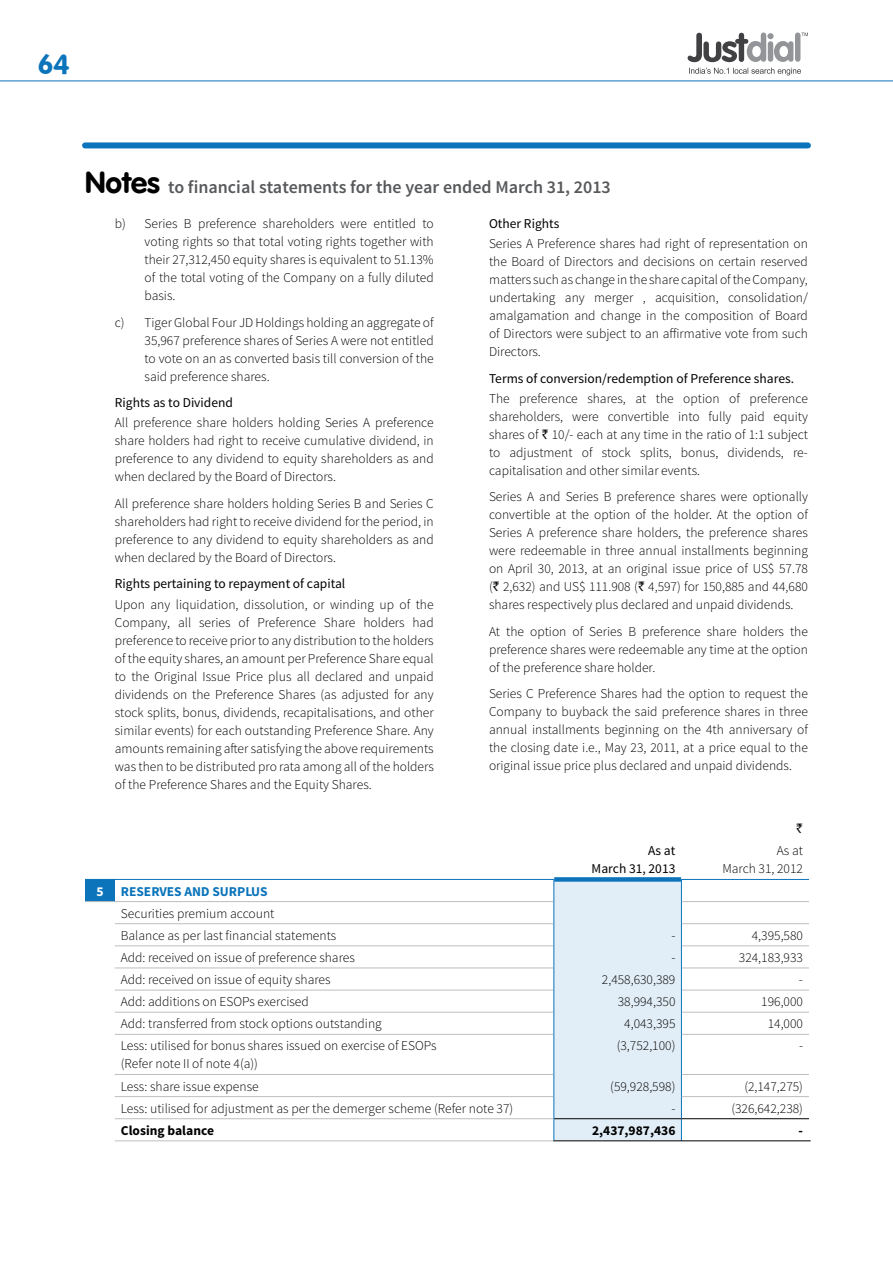
<style>
.page{position:relative;width:893px;height:1263px;background:#fff}
.page>*{position:absolute;margin:0;border:0;box-sizing:border-box;transform-origin:0 0}
.t1{font:700 27px "Folks";color:#0b74bb}
.t2{font:600 18px "Source Sans Pro";color:#58595b}
.t3{font:300 13.5px/18px "Source Sans Pro";color:#000;text-align:justify}
.t4{font:13.5px/20.1px "Source Sans Pro";color:#000}
.t5{font:700 13.5px "Source Sans Pro";color:#000}
.t6{font:13.5px "Rupee";color:#000}
.t7{font:700 13.5px "Source Sans Pro";color:#fff}
.s1{font-family:"VAG Rounded Bold";font-weight:400;font-size:30px;color:#000}
.s2{font-weight:400}
.s3{font-weight:700;color:#0b74bb}
.s4{font-weight:300}
.s5{font-family:"Rupee";font-weight:400}
</style>
<div class="page">
<svg style="left:688px;top:33px;width:120px;height:29px"></svg>
<svg style="left:689px;top:68px;width:112px;height:7px"></svg>
<div style="left:85px;top:142px;width:723px;height:6px;background:#0b74bb"></div>
<hr style="left:0;top:81px;width:893px;height:1px;background:#0b74bb">
<div style="left:85px;top:879px;width:30px;height:22px;background:#0b74bb"></div>
<hr style="left:85px;top:901px;width:30px;height:1px;background:#bcbec0">
<hr style="left:115px;top:901px;width:438px;height:1px;background:#bcbec0">
<hr style="left:682px;top:901px;width:127px;height:1px;background:#bcbec0">
<hr style="left:115px;top:923px;width:438px;height:1px;background:#bcbec0">
<hr style="left:682px;top:923px;width:127px;height:1px;background:#bcbec0">
<hr style="left:115px;top:945px;width:438px;height:1px;background:#bcbec0">
<hr style="left:682px;top:945px;width:127px;height:1px;background:#bcbec0">
<hr style="left:115px;top:967px;width:438px;height:1px;background:#bcbec0">
<hr style="left:682px;top:967px;width:127px;height:1px;background:#bcbec0">
<hr style="left:115px;top:990px;width:438px;height:1px;background:#bcbec0">
<hr style="left:682px;top:990px;width:127px;height:1px;background:#bcbec0">
<hr style="left:115px;top:1012px;width:438px;height:1px;background:#bcbec0">
<hr style="left:682px;top:1012px;width:127px;height:1px;background:#bcbec0">
<hr style="left:115px;top:1034px;width:438px;height:1px;background:#bcbec0">
<hr style="left:682px;top:1034px;width:127px;height:1px;background:#bcbec0">
<hr style="left:115px;top:1074px;width:438px;height:1px;background:#bcbec0">
<hr style="left:682px;top:1074px;width:127px;height:1px;background:#bcbec0">
<hr style="left:115px;top:1096px;width:438px;height:1px;background:#bcbec0">
<hr style="left:682px;top:1096px;width:127px;height:1px;background:#bcbec0">
<hr style="left:115px;top:1118px;width:438px;height:1px;background:#bcbec0">
<hr style="left:115px;top:1140px;width:439px;height:1px;background:#bcbec0">
<hr style="left:115px;top:879px;width:439px;height:1px;background:#0b74bb">
<hr style="left:681px;top:879px;width:128px;height:1px;background:#0b74bb">
<div style="left:554px;top:877px;width:127px;height:5px;background:#0b74bb"></div>
<div style="left:553px;top:879px;width:129px;height:261px;background:#e2eef7"></div>
<hr style="left:554px;top:1118px;width:127px;height:1px;background:#000">
<hr style="left:681px;top:1118px;width:128px;height:1px;background:#000">
<hr style="left:553px;top:1140px;width:258px;height:1px;background:#000">
<p class="t1" style="left:38px;top:48px;width:33px">64</p>
<p class="t2" style="left:85px;top:176px;width:527px"><span class="s1">Notes</span> to financial statements for the year ended March 31, 2013</p>
<p class="t3" style="left:145px;top:215px;width:291px;text-indent:-30px">b) Series B preference shareholders were entitled to voting rights so that total voting rights together with their 27,312,450 equity shares is equivalent to 51.13% of the total voting of the Company on a fully diluted basis.</p>
<p class="t3" style="left:145px;top:313px;width:291px;text-indent:-30px">c) Tiger Global Four JD Holdings holding an aggregate of 35,967 preference shares of Series A were not entitled to vote on an as converted basis till conversion of the said preference shares.</p>
<p class="t4" style="left:85px;top:393px;width:20px">R</p>
<p class="t3" style="left:115px;top:393px;width:320px;line-height:20.1px;text-indent:8px"><span class="s2">ights as to Dividend<br></span>All preference share holders holding Series A preference</p>
<p class="t3" style="left:115px;top:432px;width:320px">share holders had right to receive cumulative dividend, in preference to any dividend to equity shareholders as and when declared by the Board of Directors.</p>
<p class="t3" style="left:115px;top:494px;width:320px">All preference share holders holding Series B and Series C shareholders had right to receive dividend for the period, in preference to any dividend to equity shareholders as and when declared by the Board of Directors.</p>
<p class="t4" style="left:85px;top:574px;width:20px">R</p>
<p class="t3" style="left:115px;top:574px;width:320px;line-height:20.1px;text-indent:8px"><span class="s2">ights pertaining to repayment of capital<br></span>Upon any liquidation, dissolution, or winding up of the</p>
<p class="t3" style="left:115px;top:613px;width:320px">Company, all series of Preference Share holders had preference to receive prior to any distribution to the holders of the equity shares, an amount per Preference Share equal to the Original Issue Price plus all declared and unpaid dividends on the Preference Shares (as adjusted for any stock splits, bonus, dividends, recapitalisations, and other similar events) for each outstanding Preference Share. Any amounts remaining after satisfying the above requirements was then to be distributed pro rata among all of the holders of the Preference Shares and the Equity Shares.</p>
<p class="t7" style="left:96px;top:882px;width:9px">5</p>
<p class="t3" style="left:121px;top:880px;width:217px;line-height:22.2px;text-align:left"><span class="s3">RESERVES AND SURPLUS<br></span>Securities premium account<br>Balance as per last financial statements</p>
<p class="t3" style="left:489px;top:214px;width:320px;line-height:20.1px"><span class="s2">Other Rights<br></span>Series A Preference shares had right of representation on</p>
<p class="t3" style="left:489px;top:253px;width:320px">the Board of Directors and decisions on certain reserved matters such as change in the share capital of the Company, undertaking any merger , acquisition, consolidation/ amalgamation and change in the composition of Board of Directors were subject to an affirmative vote from such Directors.</p>
<p class="t4" style="left:489px;top:368px;width:320px">Terms of conversion/redemption of Preference shares.<br><span class="s4">The preference shares, at the option of preference</span></p>
<p class="t3" style="left:489px;top:407px;width:320px">shareholders, were convertible into fully paid equity shares of <span class="s5">`</span> 10/- each at any time in the ratio of 1:1 subject to adjustment of stock splits, bonus, dividends, re&shy;capitalisation and other similar events.</p>
<p class="t3" style="left:489px;top:488px;width:320px">Series A and Series B preference shares were optionally convertible at the option of the holder. At the option of Series A preference share holders, the preference shares were redeemable in three annual installments beginning on April 30, 2013, at an original issue price of US$ 57.78 (<span class="s5">`</span> 2,632) and US$ 111.908 (<span class="s5">`</span> 4,597) for 150,885 and 44,680 shares respectively plus declared and unpaid dividends.</p>
<p class="t3" style="left:489px;top:622px;width:320px">At the option of Series B preference share holders the preference shares were redeemable any time at the option of the preference share holder.</p>
<p class="t3" style="left:489px;top:685px;width:320px">Series C Preference Shares had the option to request the Company to buyback the said preference shares in three annual installments beginning on the 4th anniversary of the closing date i.e., May 23, 2011, at a price equal to the original issue price plus declared and unpaid dividends.</p>
<p class="t6" style="left:796px;top:821px;width:8px">`</p>
<p class="t4" style="left:592px;top:842px;width:85px;line-height:18px;text-align:right">As at<br>March 31, 2013</p>
<p class="t3" style="left:722px;top:842px;width:82px;text-align:right">As at<br>March 31, 2012</p>
<p class="t3" style="left:671px;top:926px;width:6px">-</p>
<p class="t3" style="left:752px;top:926px;width:53px">4,395,580</p>
<p class="t3" style="left:121px;top:948px;width:236px">Add: received on issue of preference shares</p>
<p class="t3" style="left:671px;top:948px;width:6px">-</p>
<p class="t3" style="left:739px;top:948px;width:66px">324,183,933</p>
<p class="t3" style="left:121px;top:971px;width:211px">Add: received on issue of equity shares</p>
<p class="t3" style="left:602px;top:971px;width:75px">2,458,630,389</p>
<p class="t3" style="left:799px;top:971px;width:6px">-</p>
<p class="t3" style="left:121px;top:993px;width:190px">Add: additions on ESOPs exercised</p>
<p class="t3" style="left:618px;top:993px;width:59px">38,994,350</p>
<p class="t3" style="left:761px;top:993px;width:43px">196,000</p>
<p class="t3" style="left:121px;top:1015px;width:262px">Add: transferred from stock options outstanding</p>
<p class="t3" style="left:624px;top:1015px;width:53px">4,043,395</p>
<p class="t3" style="left:768px;top:1015px;width:37px">14,000</p>
<p class="t3" style="left:121px;top:1037px;width:317px">Less: utilised for bonus shares issued on exercise of ESOPs (Refer note II of note 4(a))</p>
<p class="t3" style="left:617px;top:1037px;width:60px">(3,752,100)</p>
<p class="t3" style="left:799px;top:1037px;width:6px">-</p>
<p class="t3" style="left:121px;top:1077px;width:139px">Less: share issue expense</p>
<p class="t3" style="left:610px;top:1077px;width:67px">(59,928,598)</p>
<p class="t3" style="left:744px;top:1077px;width:60px">(2,147,275)</p>
<p class="t3" style="left:121px;top:1099px;width:394px">Less: utilised for adjustment as per the demerger scheme (Refer note 37)</p>
<p class="t3" style="left:671px;top:1099px;width:6px">-</p>
<p class="t3" style="left:731px;top:1099px;width:73px">(326,642,238)</p>
<p class="t5" style="left:121px;top:1122px;width:95px">CLOSING BALANCE</p>
<p class="t5" style="left:592px;top:1122px;width:85px">2,437,987,436</p>
<p class="t5" style="left:798px;top:1122px;width:6px">-</p>
</div>
